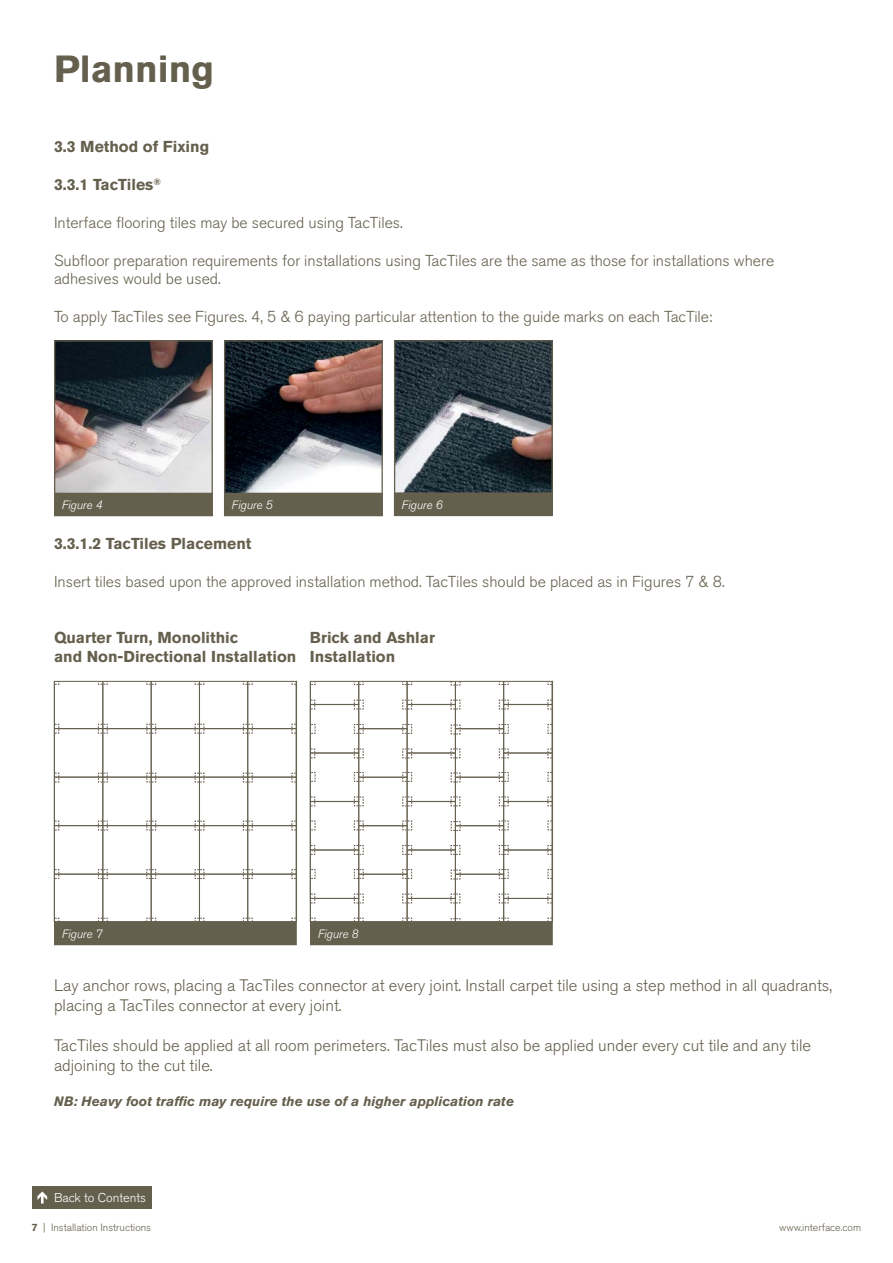
<style>
.page{position:relative;width:893px;height:1263px;background:#fff}
.page>*{position:absolute;margin:0;border:0;box-sizing:border-box;transform-origin:0 0}
.t1{font:700 37.5px "Akzidenz Grotesk Pro";color:#65604e}
.t2{font:300 16.5px/19.8px "Akzidenz Grotesk Pro";color:#65604e}
.t3{font:300 15.75px/18.9px "Akzidenz Grotesk Pro";color:#65604e}
.t4{font:700 15.75px/18.9px "Akzidenz Grotesk Pro";color:#65604e}
.t5{font:italic 700 13.5px "Akzidenz Grotesk Pro";color:#65604e}
.t6{font:300 12.75px "Akzidenz Grotesk Pro";color:#fff}
.t7{font:italic 300 12px "Akzidenz Grotesk Pro";color:#fff}
.t8{font:300 10.5px "Akzidenz Grotesk Pro";color:#65604e}
.s1{font-weight:700}
</style>
<div class="page">
<img style="left:56px;top:342px;width:155px;height:151px">
<div style="left:54px;top:340px;width:159px;height:176px;border:1px solid #65604e"></div>
<div style="left:55px;top:493px;width:157px;height:23px;background:#65604e"></div>
<img style="left:226px;top:342px;width:155px;height:151px">
<div style="left:224px;top:340px;width:159px;height:176px;border:1px solid #65604e"></div>
<div style="left:225px;top:493px;width:157px;height:22px;background:#65604e"></div>
<div style="left:224px;top:493px;width:159px;height:23px;border:1px solid #65604e"></div>
<img style="left:396px;top:342px;width:155px;height:150px">
<div style="left:394px;top:340px;width:159px;height:176px;border:1px solid #65604e"></div>
<div style="left:395px;top:493px;width:157px;height:22px;background:#65604e"></div>
<div style="left:394px;top:492px;width:159px;height:24px;border:1px solid #65604e"></div>
<svg style="left:56px;top:683px;width:239px;height:237px"></svg>
<div style="left:54px;top:681px;width:243px;height:241px;border:1px solid #65604e"></div>
<svg style="left:312px;top:683px;width:239px;height:237px"></svg>
<div style="left:310px;top:681px;width:243px;height:241px;border:1px solid #65604e"></div>
<div style="left:32px;top:1186px;width:119px;height:23px;background:#65604e"></div>
<svg style="left:37px;top:1191px;width:10px;height:12px"></svg>
<div style="left:55px;top:922px;width:241px;height:23px;background:#65604e"></div>
<div style="left:311px;top:922px;width:241px;height:23px;background:#65604e"></div>
<h1 class="t1" style="left:54px;top:45px;width:162px">Planning</h1>
<p class="t4" style="left:54px;top:137px;width:157px">3.3 Method of Fixing</p>
<p class="t4" style="left:54px;top:175px;width:108px">3.3.1 TacTiles<sup>®</sup></p>
<p class="t3" style="left:54px;top:213px;width:350px">Interface flooring tiles may be secured using TacTiles.</p>
<p class="t3" style="left:54px;top:251px;width:722px">Subfloor preparation requirements for installations using TacTiles are the same as those for installations where adhesives would be used.</p>
<p class="t3" style="left:54px;top:307px;width:660px">To apply TacTiles see Figures. 4, 5 &amp; 6 paying particular attention to the guide marks on each TacTile:</p>
<p class="t7" style="left:62px;top:497px;width:42px">Figure 4</p>
<p class="t7" style="left:232px;top:497px;width:42px">Figure 5</p>
<p class="t7" style="left:402px;top:497px;width:42px">Figure 6</p>
<p class="t4" style="left:54px;top:534px;width:199px">3.3.1.2 TacTiles Placement</p>
<p class="t3" style="left:54px;top:572px;width:672px">Insert tiles based upon the approved installation method. TacTiles should be placed as in Figures 7 &amp; 8.</p>
<p class="t4" style="left:54px;top:628px;width:244px">Quarter Turn, Monolithic<br>and Non-Directional Installation</p>
<p class="t4" style="left:310px;top:628px;width:126px">Brick and Ashlar<br>Installation</p>
<p class="t7" style="left:62px;top:926px;width:42px">Figure 7</p>
<p class="t7" style="left:318px;top:926px;width:42px">Figure 8</p>
<p class="t2" style="left:54px;top:976px;width:780px">Lay anchor rows, placing a TacTiles connector at every joint. Install carpet tile using a step method in all quadrants, placing a TacTiles connector at every joint.</p>
<p class="t2" style="left:54px;top:1035px;width:759px">TacTiles should be applied at all room perimeters. TacTiles must also be applied under every cut tile and any tile adjoining to the cut tile.</p>
<p class="t5" style="left:54px;top:1092px;width:462px">NB: Heavy foot traffic may require the use of a higher application rate</p>
<p class="t6" style="left:54px;top:1189px;width:93px">Back to Contents</p>
<p class="t8" style="left:32px;top:1220px;width:121px"><span class="s1">7</span> | Installation Instructions</p>
<p class="t8" style="left:779px;top:1220px;width:83px">www.interface.com</p>
</div>
